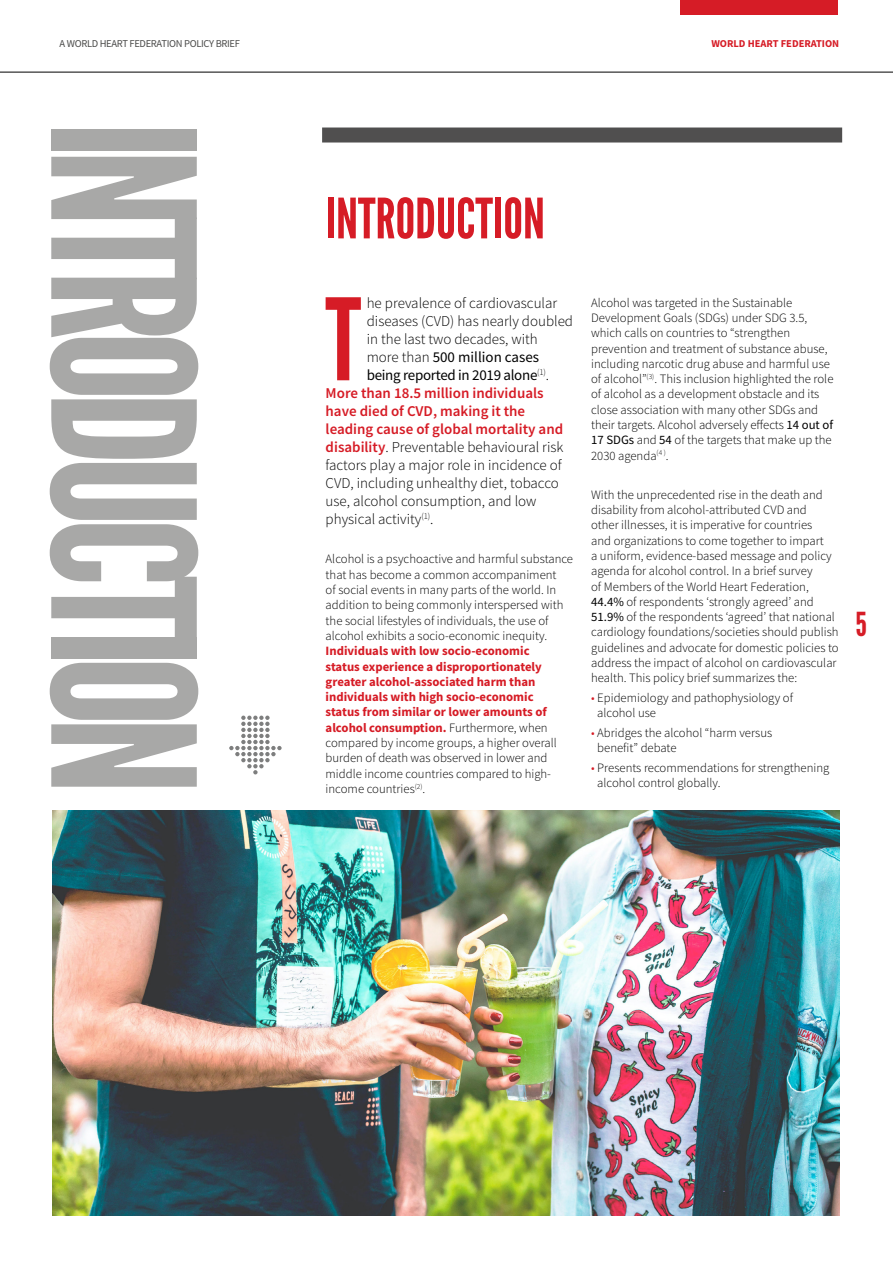
<style>
.page{position:relative;width:893px;height:1263px;background:#fff}
.page>*{position:absolute;margin:0;border:0;box-sizing:border-box;transform-origin:0 0}
.t1{font:197.85px "League Gothic";letter-spacing:-.05em;color:#a8a8a7}
.t2{font:112.95px "League Gothic";color:#d61c26}
.t3{font:55.5px "League Gothic";color:#d61c26}
.t4{font:33px "League Gothic";color:#d61c26}
.t5{font:300 15px "Source Sans Pro";color:#000}
.t6{font:600 15px "Source Sans Pro";color:#d61b25}
.t7{font:15px "Source Sans Pro";letter-spacing:-.02em;color:#000}
.t8{font:15px "Source Sans Pro";color:#000}
.t9{font:300 12.75px/15.3px "Source Sans Pro";color:#000}
.t10{font:700 12.75px/15.3px "Source Sans Pro";color:#d61b25}
.t11{font:10.5px "Source Sans Pro";letter-spacing:-.03em;color:#4a4a49}
.t12{font:700 10.5px "Source Sans Pro";color:#d61c26}
.s1{font-weight:300}
.s2{font-weight:600;color:#d61b25}
.s3{font-weight:300;color:#000}
.s4{font-weight:400}
.s5{color:#d61c26}
</style>
<div class="page">
<hr style="left:0;top:72px;width:893px;height:1px;background:#000">
<div style="left:680px;top:0;width:158px;height:15px;background:#d61c26"></div>
<img style="left:52px;top:810px;width:787px;height:405px">
<div style="left:322px;top:128px;width:520px;height:15px;background:#504f4f"></div>
<svg style="left:229px;top:715px;width:53px;height:59px"></svg>
<p class="t11" style="left:60px;top:37px;width:182px">A WORLD HEART FEDERATION POLICY BRIEF</p>
<p class="t12" style="left:711px;top:37px;width:129px">WORLD HEART FEDERATION</p>
<h1 class="t1" style="left:240px;top:122px;width:675px;rotate:90deg">INTRODUCTION</h1>
<h3 class="t3" style="left:326px;top:186px;width:221px">INTRODUCTION</h3>
<h2 class="t2" style="left:325px;top:273px;width:37px">T</h2>
<p class="t5" style="left:367px;top:294px;width:192px">he prevalence of cardiovascular</p>
<p class="t5" style="left:367px;top:312px;width:208px">diseases (CVD) has nearly doubled</p>
<p class="t5" style="left:367px;top:330px;width:173px">in the last two decades, with</p>
<p class="t8" style="left:367px;top:348px;width:174px"><span class="s1">more than</span> 500 million cases</p>
<p class="t7" style="left:367px;top:366px;width:184px">being reported in 2019 alone<sup>(1)</sup><span class="s1">.</span></p>
<p class="t6" style="left:326px;top:383px;width:220px">More than 18.5 million individuals</p>
<p class="t6" style="left:326px;top:401px;width:201px">have died of CVD, making it the</p>
<p class="t6" style="left:326px;top:419px;width:239px">leading cause of global mortality and</p>
<p class="t5" style="left:326px;top:438px;width:239px"><span class="s2">disability</span>. Preventable behavioural risk</p>
<p class="t5" style="left:326px;top:456px;width:238px">factors play a major role in incidence of</p>
<p class="t5" style="left:326px;top:474px;width:235px">CVD, including unhealthy diet, tobacco</p>
<p class="t5" style="left:326px;top:492px;width:212px">use, alcohol consumption, and low</p>
<p class="t5" style="left:326px;top:510px;width:109px">physical activity<sup>(1)</sup>.</p>
<p class="t9" style="left:326px;top:551px;width:249px">Alcohol is a psychoactive and harmful substance that has become a common accompaniment<br>of social events in many parts of the world. In addition to being commonly interspersed with the social lifestyles of individuals, the use of alcohol exhibits a socio-economic inequity.</p>
<p class="t10" style="left:326px;top:643px;width:233px">Individuals with low socio-economic status experience a disproportionately greater alcohol-associated harm than individuals with high socio-economic status from similar or lower amounts of alcohol consumption. <span class="s3">Furthermore, when compared by income groups, a higher overall burden of death was observed in lower and middle income countries compared to high&shy;income countries</span><sup>(2)</sup><span class="s3">.</span></p>
<p class="t9" style="left:591px;top:295px;width:244px">Alcohol was targeted in the Sustainable Development Goals (SDGs) under SDG 3.5, which calls on countries to “strengthen prevention and treatment of substance abuse, including narcotic drug abuse and harmful use of alcohol”<sup>(3)</sup>. This inclusion highlighted the role of alcohol as a development obstacle and its close association with many other SDGs and their targets. Alcohol adversely effects <span class="s4">14 out of 17 SDGs</span> and <span class="s4">54</span> of the targets that make up the 2030 agenda<sup>(4</sup> <sup>)</sup>.</p>
<p class="t9" style="left:591px;top:487px;width:249px">With the unprecedented rise in the death and disability from alcohol-attributed CVD and<br>other illnesses, it is imperative for countries<br>and organizations to come together to impart<br>a uniform, evidence-based message and policy agenda for alcohol control. In a brief survey<br>of Members of the World Heart Federation, <span class="s4">44.4%</span> of respondents ‘strongly agreed’ and <span class="s4">51.9%</span> of the respondents ‘agreed’ that national cardiology foundations/societies should publish guidelines and advocate for domestic policies to address the impact of alcohol on cardiovascular health. This policy brief summarizes the:</p>
<p class="t9" style="left:597px;top:690px;width:197px;text-indent:-6px"><span class="s5">•</span> Epidemiology and pathophysiology of alcohol use</p>
<p class="t9" style="left:597px;top:725px;width:176px;text-indent:-6px"><span class="s5">•</span> Abridges the alcohol “harm versus benefit” debate</p>
<p class="t9" style="left:597px;top:760px;width:234px;text-indent:-6px"><span class="s5">•</span> Presents recommendations for strengthening alcohol control globally.</p>
<h3 class="t4" style="left:855px;top:604px;width:13px">5</h3>
</div>
